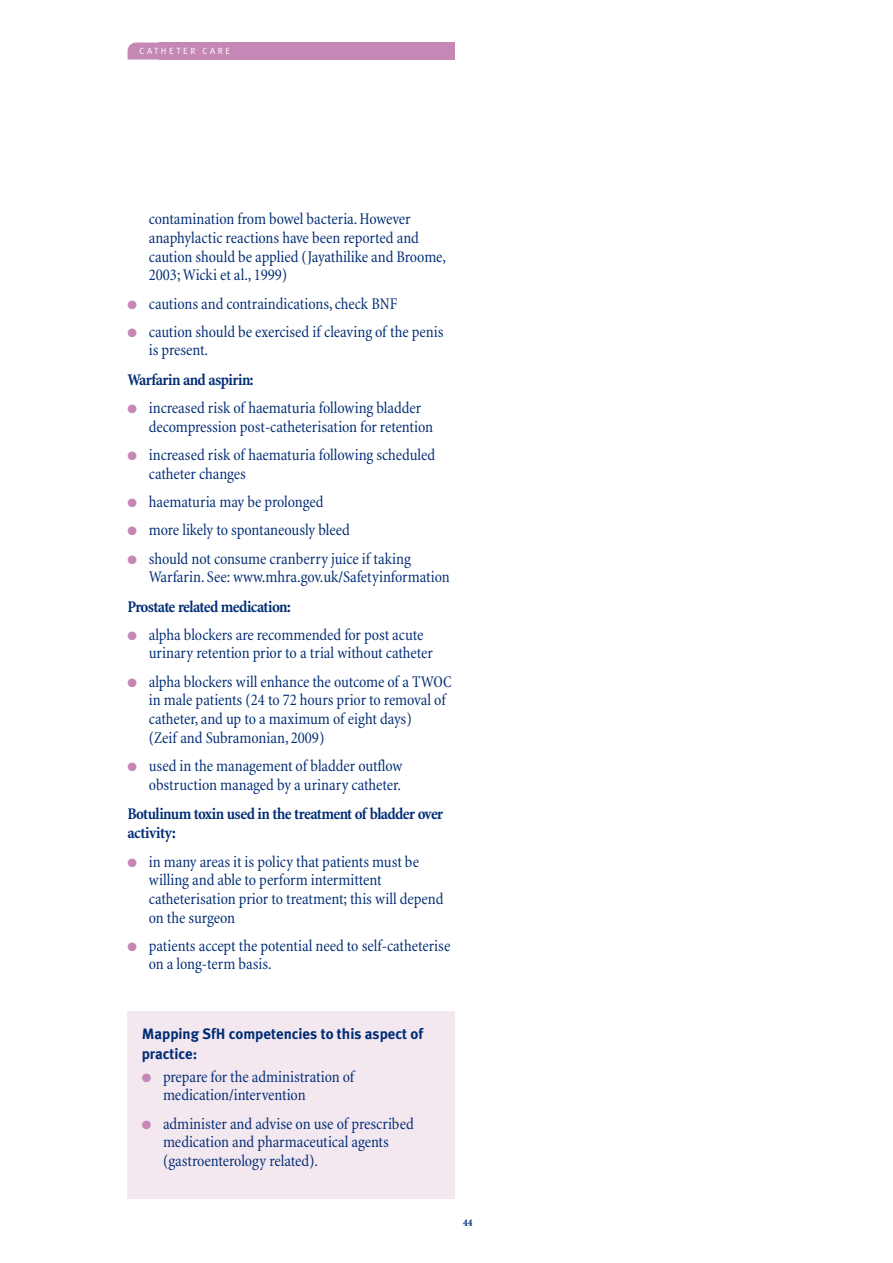
<style>
.page{position:relative;width:893px;height:1263px;background:#fff}
.page>*{position:absolute;margin:0;border:0;box-sizing:border-box;transform-origin:0 0}
.t1{font:condensed 16.5px/18.6px "Minion";letter-spacing:-.005em;color:#002c74}
.t2{font:700 condensed 16.5px/19.5px "Minion";letter-spacing:-.035em;color:#002c74}
.t3{font:700 15px/19.5px "Meta Plus";color:#002c74}
.t4{font:700 condensed 10.5px "Minion";color:#002c74}
.t5{font:9px "Meta Plus Normal";letter-spacing:.28em;color:#fff}
.s1{color:#c587b6}
</style>
<div class="page">
<div style="left:128px;top:1011px;width:327px;height:188px;background:#f3e7f0"></div>
<svg style="left:128px;top:43px;width:31px;height:17px"></svg>
<div style="left:159px;top:43px;width:296px;height:17px;background:#c587b6"></div>
<p class="t5" style="left:140px;top:46px;width:92px">CATHETER CARE</p>
<p class="t1" style="left:149px;top:211px;width:299px">contamination from bowel bacteria.However anaphylactic reactions have been reported and caution should be applied (Jayathilike and Broome, 2003; Wicki et al., 1999)</p>
<p class="t1" style="left:128px;top:295px;width:271px"><span class="s1">●</span> cautions and contraindications,check BNF</p>
<p class="t1" style="left:149px;top:324px;width:296px;text-indent:-21px"><span class="s1">●</span> caution should be exercised if cleaving of the penis is present.</p>
<p class="t2" style="left:128px;top:371px;width:127px">Warfarin and aspirin:</p>
<p class="t1" style="left:149px;top:400px;width:286px;text-indent:-21px"><span class="s1">●</span> increased risk of haematuria following bladder decompression post-catheterisation for retention</p>
<p class="t1" style="left:149px;top:447px;width:288px;text-indent:-21px"><span class="s1">●</span> increased risk of haematuria following scheduled catheter changes</p>
<p class="t1" style="left:128px;top:494px;width:198px"><span class="s1">●</span> haematuria may be prolonged</p>
<p class="t1" style="left:128px;top:522px;width:224px"><span class="s1">●</span> more likely to spontaneously bleed</p>
<p class="t1" style="left:149px;top:551px;width:302px;text-indent:-21px"><span class="s1">●</span> should not consume cranberry juice if taking<br>Warfarin. See: www.mhra.gov.uk/Safetyinformation</p>
<p class="t2" style="left:128px;top:598px;width:165px">Prostate related medication:</p>
<p class="t1" style="left:149px;top:627px;width:286px;text-indent:-21px"><span class="s1">●</span> alpha blockers are recommended for post acute urinary retention prior to a trial without catheter</p>
<p class="t1" style="left:149px;top:674px;width:304px;text-indent:-21px"><span class="s1">●</span> alpha blockers will enhance the outcome of a TWOC in male patients (24 to 72 hours prior to removal of catheter, and up to a maximum of eight days)<br>(Zeif and Subramonian, 2009)</p>
<p class="t1" style="left:128px;top:758px;width:276px;text-align:right"><span class="s1">●</span> used in the management of bladder outflow obstruction managed by a urinary catheter.</p>
<p class="t2" style="left:128px;top:805px;width:317px">Botulinum toxin used in the treatment of bladder over activity:</p>
<p class="t1" style="left:149px;top:854px;width:296px;text-indent:-21px"><span class="s1">●</span> in many areas it is policy that patients must be willing and able to perform intermittent catheterisation prior to treatment; this will depend on the surgeon</p>
<p class="t1" style="left:149px;top:938px;width:303px;text-indent:-21px"><span class="s1">●</span> patients accept the potential need to self-catheterise on a long-term basis.</p>
<p class="t3" style="left:142px;top:1024px;width:283px">Mapping SfH competencies to this aspect of practice:</p>
<p class="t1" style="left:163px;top:1069px;width:193px;text-indent:-21px"><span class="s1">●</span> prepare for the administration of medication/intervention</p>
<p class="t1" style="left:163px;top:1115px;width:252px;text-indent:-21px"><span class="s1">●</span> administer and advise on use of prescribed medication and pharmaceutical agents (gastroenterology related).</p>
<p class="t4" style="left:463px;top:1219px;width:11px">44</p>
</div>
